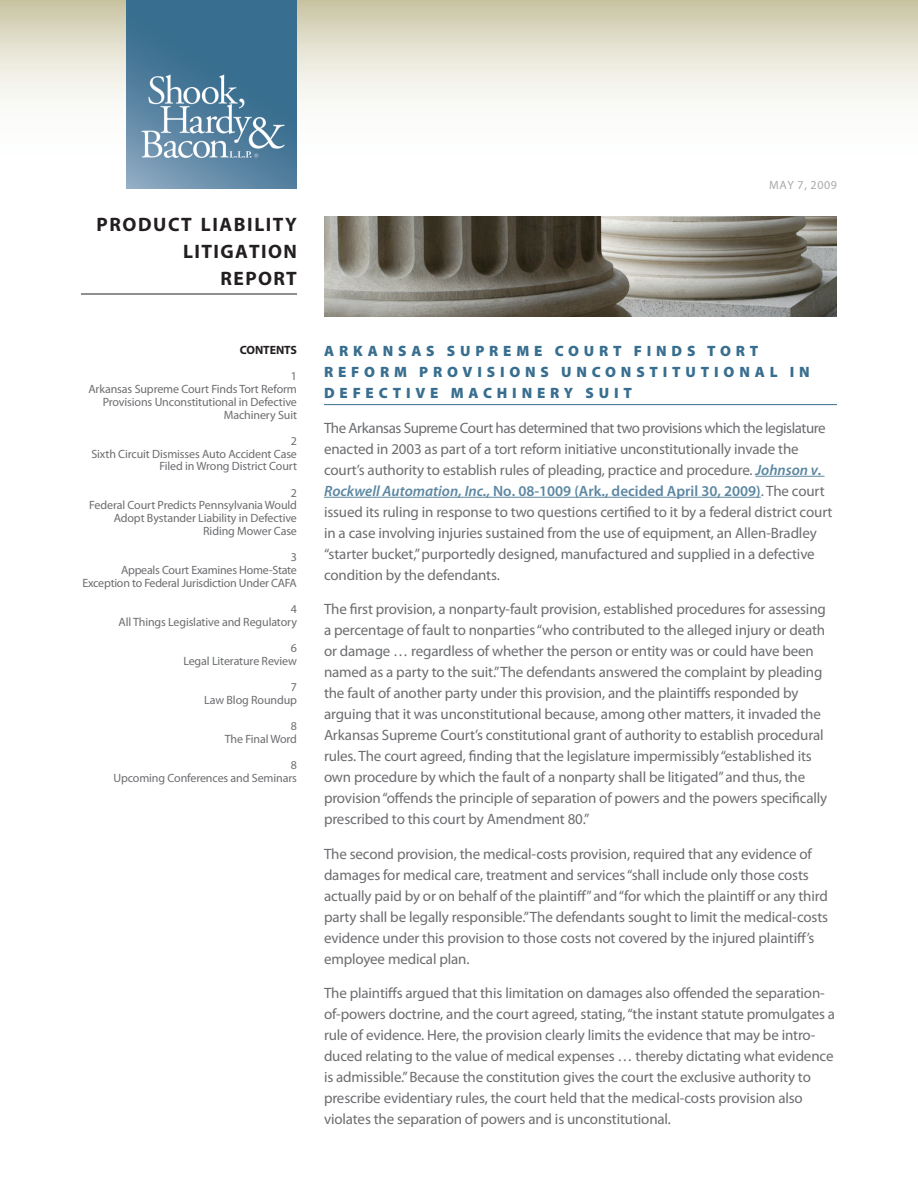
<style>
.page{position:relative;width:918px;height:1188px;background:#fff}
.page>*{position:absolute;margin:0;border:0;box-sizing:border-box;transform-origin:0 0}
.t1{font:700 19.5px/27px "Myriad Pro";letter-spacing:.08em;color:#231f20;text-align:right}
.Body{font:15px/21px "Myriad Pro";letter-spacing:-.01em;color:#6c6d70}
.Head{font:900 15px/21px "Myriad Pro";letter-spacing:.32em;color:#386e8f}
.t2{font:12px/12.8px "Myriad Pro";letter-spacing:-.01em;color:#6c6d70;text-align:right}
.t3{font:12px "Myriad Pro";letter-spacing:.05em;color:#a8a9ad}
.TOC-Head{font:700 12px "Myriad Pro";color:#231f20}
.s1{font-weight:600;font-style:italic;color:#5c87a1}
.s2{font-weight:600;color:#5c87a1}
</style>
<div class="page">
<svg style="left:0;top:0;width:918px;height:101px;background:#e4e1d0"></svg>
<hr style="left:324px;top:404px;width:513px;height:1px;background:#386e8f">
<hr style="left:755px;top:476px;width:70px;height:1px;background:#5c87a1">
<hr style="left:324px;top:497px;width:437px;height:1px;background:#5c87a1">
<img style="left:324px;top:216px;width:513px;height:100px">
<hr style="left:81px;top:294px;width:216px;height:1px;background:#231f20">
<img style="left:126px;top:0;width:171px;height:189px">
<p class="t1" style="left:97px;top:210px;width:202px">PRODUCT LIABILITY<br>LITIGATION<br>REPORT</p>
<p class="TOC-Head" style="left:240px;top:342px;width:9px">CONTENT</p>
<p class="TOC-Head" style="left:291px;top:342px;width:8px">S</p>
<p class="t2" style="left:88px;top:370px;width:210px">1<br>Arkansas Supreme Court Finds Tort Reform<br>Provisions Unconstitutional in Defective<br>Machinery Suit</p>
<p class="t2" style="left:91px;top:434px;width:207px">2<br>Sixth Circuit Dismisses Auto Accident Case<br>Filed in Wrong District Court</p>
<p class="t2" style="left:89px;top:486px;width:209px">2<br>Federal Court Predicts Pennsylvania Would<br>Adopt Bystander Liability in Defective<br>Riding Mower Case</p>
<p class="t2" style="left:82px;top:550px;width:216px">3<br>Appeals Court Examines Home-State<br>Exception to Federal Jurisdiction Under CAFA</p>
<p class="t2" style="left:119px;top:602px;width:180px">4<br>All Things Legislative and Regulatory</p>
<p class="t2" style="left:183px;top:641px;width:115px">6<br>Legal Literature Review</p>
<p class="t2" style="left:204px;top:680px;width:94px">7<br>Law Blog Roundup</p>
<p class="t2" style="left:225px;top:719px;width:74px">8<br>The Final Word</p>
<p class="t2" style="left:113px;top:758px;width:185px">8<br>Upcoming Conferences and Seminars</p>
<p class="t3" style="left:769px;top:178px;width:69px">may 7, 2009</p>
<p class="Head" style="left:324px;top:340px;width:487px">ARKANSAS SUPREME COURT FINDS TORT<br>REF ORM PROVISIONS U NCONSTITUTIONAL IN<br>DEF ECTIVE MAC</p>
<p class="Head" style="left:497px;top:382px;width:137px">HINERY SUIT</p>
<p class="Body" style="left:324px;top:417px;width:510px">The Arkansas Supreme Court has determined that two provisions which the legislature enacted in 2003 as part of a tort reform initiative unconstitutionally invade the court’s authority to establish rules of pleading, practice and procedure. <span class="s1">Johnson v.<br>Rockwell Automation, Inc.,</span> <span class="s2">No. 08-1009 (Ark., decided April 30, 2009)</span>. The court issued its ruling in response to two questions certified to it by a federal district court in a case involving injuries sustained from the use of equipment, an Allen-Bradley “starter bucket,” purportedly designed, manufactured and supplied in a defective condition by the defendants.</p>
<p class="Body" style="left:324px;top:598px;width:505px">The first provision, a nonparty-fault provision, established procedures for assessing a percentage of fault to nonparties “who contributed to the alleged injury or death or damage … regardless of whether the person or entity was or could have been named as a party to the suit.” The defendants answered the complaint by pleading the fault of another party under this provision, and the plaintiffs responded by arguing that it was unconstitutional because, among other matters, it invaded the Arkansas Supreme Court’s constitutional grant of authority to establish procedural rules. The court agreed, finding that the legislature impermissibly “established its own procedure by which the fault of a nonparty shall be litigated” and thus, the provision “offends the principle of separation of powers and the powers specifically prescribed to this court by Amendment 80.”</p>
<p class="Body" style="left:324px;top:843px;width:506px">The second provision, the medical-costs provision, required that any evidence of damages for medical care, treatment and services “shall include only those costs actually paid by or on behalf of the plaintiff” and “for which the plaintiff or any third party shall be legally responsible.” The defendants sought to limit the medical-costs evidence under this provision to those costs not covered by the injured plaintiff’s employee medical plan.</p>
<p class="Body" style="left:324px;top:982px;width:513px">The plaintiffs argued that this limitation on damages also offended the separation&shy;of-powers doctrine, and the court agreed, stating, “the instant statute promulgates a rule of evidence. Here, the provision clearly limits the evidence that may be intro&shy;duced relating to the value of medical expenses … thereby dictating what evidence is admissible.” Because the constitution gives the court the exclusive authority to prescribe evidentiary rules, the court held that the medical-costs provision also violates the separation of powers and is unconstitutional.</p>
</div>
